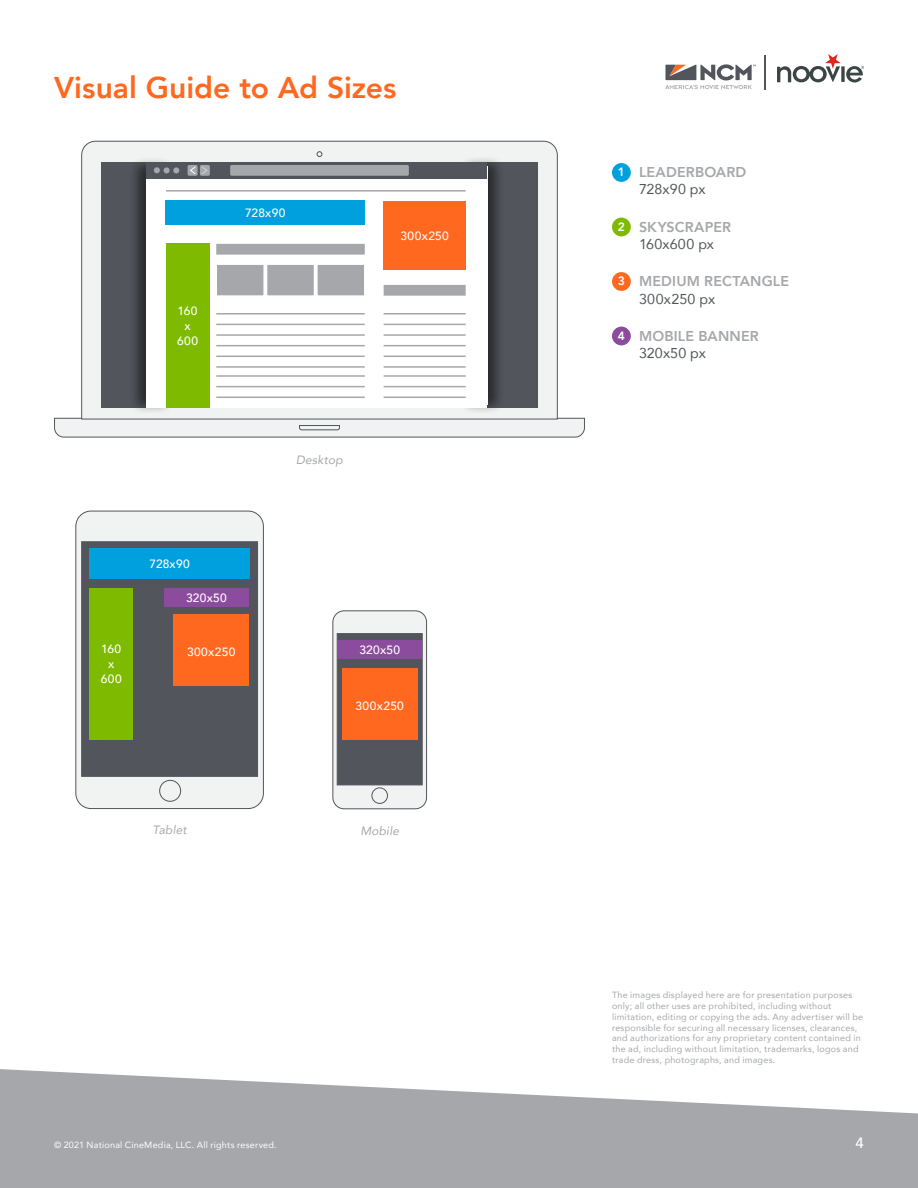
<style>
.page{position:relative;width:918px;height:1188px;background:#fff}
.page>*{position:absolute;margin:0;border:0;box-sizing:border-box;transform-origin:0 0}
.t1{font:800 30px "Avenir";color:#ff681e}
.t2{font:500 15px "Avenir";color:#fff}
.t3{font:800 14.25px/17.1px "Avenir";letter-spacing:.01em;color:#a5a7aa}
.t4{font:500 12px/15px "Avenir";letter-spacing:.025em;color:#fff;text-align:center}
.t5{font:italic 12px "Avenir";letter-spacing:.015em;color:#a5a7aa}
.t6{font:9px/10.8px "Avenir";letter-spacing:.025em;color:#a5a7aa}
.t7{font:9px "Avenir";letter-spacing:.025em;color:#fff}
.s1{font-size:12px;color:#fff}
.s2{font-weight:400;color:#52555b}
</style>
<div class="page">
<svg style="left:0;top:1069px;width:918px;height:119px;fill:#a5a7aa"></svg>
<svg style="left:665px;top:64px;width:91px;height:25px"></svg>
<hr style="left:765px;top:55px;width:1px;height:34px;background:#52555b">
<svg style="left:777px;top:54px;width:87px;height:28px"></svg>
<div style="left:612px;top:163px;width:19px;height:19px;background:#00a0df;border-radius:50%"></div>
<div style="left:612px;top:218px;width:19px;height:18px;background:#7ebb00;border-radius:50%"></div>
<div style="left:612px;top:272px;width:19px;height:19px;background:#ff681e;border-radius:50%"></div>
<div style="left:612px;top:327px;width:19px;height:18px;background:#8b4c9e;border-radius:50%"></div>
<svg style="left:332px;top:610px;width:95px;height:199px"></svg>
<div style="left:372px;top:788px;width:15px;height:15px;background:#f1f3f3;border-radius:50%"></div>
<div style="left:372px;top:788px;width:16px;height:16px;border:1px solid #52555b;border-radius:50%"></div>
<div style="left:337px;top:640px;width:85px;height:19px;background:#8b4c9e"></div>
<svg style="left:75px;top:511px;width:189px;height:298px"></svg>
<div style="left:160px;top:780px;width:21px;height:21px;background:#f1f3f3;border-radius:50%"></div>
<div style="left:159px;top:780px;width:22px;height:22px;border:1px solid #52555b;border-radius:50%"></div>
<div style="left:90px;top:588px;width:43px;height:152px;background:#7ebb00"></div>
<div style="left:174px;top:615px;width:75px;height:71px;background:#ff681e"></div>
<div style="left:164px;top:588px;width:85px;height:19px;background:#8b4c9e"></div>
<svg style="left:54px;top:418px;width:531px;height:20px"></svg>
<svg style="left:81px;top:141px;width:477px;height:278px"></svg>
<div style="left:101px;top:162px;width:437px;height:246px;background:#52555b"></div>
<svg style="left:317px;top:151px;width:5px;height:6px"></svg>
<div style="left:129px;top:156px;width:46px;height:259px;background:#000;opacity:.5"></div>
<div style="left:458px;top:156px;width:47px;height:258px;background:#000;opacity:.5"></div>
<div style="left:147px;top:162px;width:340px;height:246px;background:#fff"></div>
<div style="left:147px;top:162px;width:340px;height:16px;background:#52555b"></div>
<svg style="left:154px;top:167px;width:25px;height:6px"></svg>
<div style="left:230px;top:165px;width:179px;height:11px;background:#a5a7aa;border-radius:2px"></div>
<div style="left:188px;top:165px;width:10px;height:11px;background:#a5a7aa;border-radius:2px"></div>
<svg style="left:190px;top:166px;width:5px;height:8px"></svg>
<div style="left:200px;top:165px;width:10px;height:11px;background:#a5a7aa;border-radius:2px"></div>
<svg style="left:202px;top:166px;width:6px;height:8px"></svg>
<div style="left:384px;top:202px;width:82px;height:68px;background:#ff681e"></div>
<div style="left:166px;top:201px;width:199px;height:24px;background:#00a0df"></div>
<div style="left:166px;top:244px;width:43px;height:164px;background:#7ebb00"></div>
<div style="left:216px;top:263px;width:49px;height:34px;background:#a5a7aa;border:2px solid #fff"></div>
<div style="left:266px;top:263px;width:49px;height:34px;background:#a5a7aa;border:2px solid #fff"></div>
<div style="left:316px;top:263px;width:50px;height:34px;background:#a5a7aa;border:2px solid #fff"></div>
<div style="left:216px;top:244px;width:149px;height:11px;background:#a5a7aa"></div>
<hr style="left:216px;top:313px;width:149px;height:2px;background:#a5a7aa">
<hr style="left:216px;top:324px;width:149px;height:1px;background:#a5a7aa">
<hr style="left:216px;top:334px;width:149px;height:2px;background:#a5a7aa">
<hr style="left:216px;top:345px;width:149px;height:1px;background:#a5a7aa">
<hr style="left:216px;top:356px;width:149px;height:1px;background:#a5a7aa">
<hr style="left:216px;top:366px;width:149px;height:2px;background:#a5a7aa">
<div style="left:384px;top:285px;width:82px;height:11px;background:#a5a7aa"></div>
<hr style="left:216px;top:375px;width:149px;height:2px;background:#a5a7aa">
<hr style="left:216px;top:386px;width:149px;height:1px;background:#a5a7aa">
<hr style="left:216px;top:397px;width:149px;height:1px;background:#a5a7aa">
<hr style="left:384px;top:313px;width:82px;height:2px;background:#a5a7aa">
<hr style="left:384px;top:324px;width:82px;height:1px;background:#a5a7aa">
<hr style="left:384px;top:334px;width:82px;height:2px;background:#a5a7aa">
<hr style="left:384px;top:345px;width:82px;height:1px;background:#a5a7aa">
<hr style="left:384px;top:356px;width:82px;height:1px;background:#a5a7aa">
<hr style="left:384px;top:366px;width:82px;height:2px;background:#a5a7aa">
<hr style="left:384px;top:375px;width:82px;height:2px;background:#a5a7aa">
<hr style="left:384px;top:386px;width:82px;height:1px;background:#a5a7aa">
<hr style="left:384px;top:397px;width:82px;height:1px;background:#a5a7aa">
<hr style="left:166px;top:190px;width:300px;height:2px;background:#a5a7aa">
<h1 class="t1" style="left:54px;top:64px;width:344px">Visual Guide to Ad Sizes</h1>
<h3 class="t4" style="left:177px;top:303px;width:22px">160 x<br>600</h3>
<h3 class="t4" style="left:245px;top:205px;width:42px">728x90</h3>
<h3 class="t4" style="left:400px;top:228px;width:50px">300x250</h3>
<h3 class="t4" style="left:149px;top:556px;width:42px">728x90</h3>
<h3 class="t4" style="left:186px;top:590px;width:42px">320x50</h3>
<h3 class="t4" style="left:101px;top:641px;width:22px">160 x<br>600</h3>
<h3 class="t4" style="left:187px;top:643px;width:50px">300x250</h3>
<h3 class="t5" style="left:296px;top:453px;width:48px">Desktop</h3>
<h3 class="t4" style="left:359px;top:642px;width:42px">320x50</h3>
<h3 class="t4" style="left:356px;top:697px;width:50px">300x250</h3>
<h3 class="t5" style="left:153px;top:823px;width:36px">Tablet</h3>
<h3 class="t5" style="left:360px;top:823px;width:40px">Mobile</h3>
<p class="t7" style="left:54px;top:1137px;width:224px">© 2021 National CineMedia, LLC. All rights reserved.</p>
<h3 class="t3" style="left:639px;top:164px;width:109px;text-indent:-21px"><span class="s1">1</span> LEADERBOARD<br><span class="s2">728x90 px</span></h3>
<h3 class="t3" style="left:618px;top:218px;width:115px;text-align:center"><span class="s1">2</span> SKYSCRAPER<br><span class="s2">160x600 px</span></h3>
<h3 class="t3" style="left:639px;top:273px;width:152px;text-indent:-21px"><span class="s1">3</span> MEDIUM RECTANGLE<br><span class="s2">300x250 px</span></h3>
<h3 class="t3" style="left:639px;top:327px;width:121px;text-indent:-21px"><span class="s1">4</span> MOBILE BANNER<br><span class="s2">320x50 px</span></h3>
<p class="t6" style="left:612px;top:989px;width:253px">The images displayed here are for presentation purposes only; all other uses are prohibited, including without limitation, editing or copying the ads. Any advertiser will be responsible for securing all necessary licenses, clearances, and authorizations for any proprietary content contained in the ad, including without limitation, trademarks, logos and trade dress, photographs, and images.</p>
<h2 class="t2" style="left:856px;top:1129px;width:10px">4</h2>
</div>
